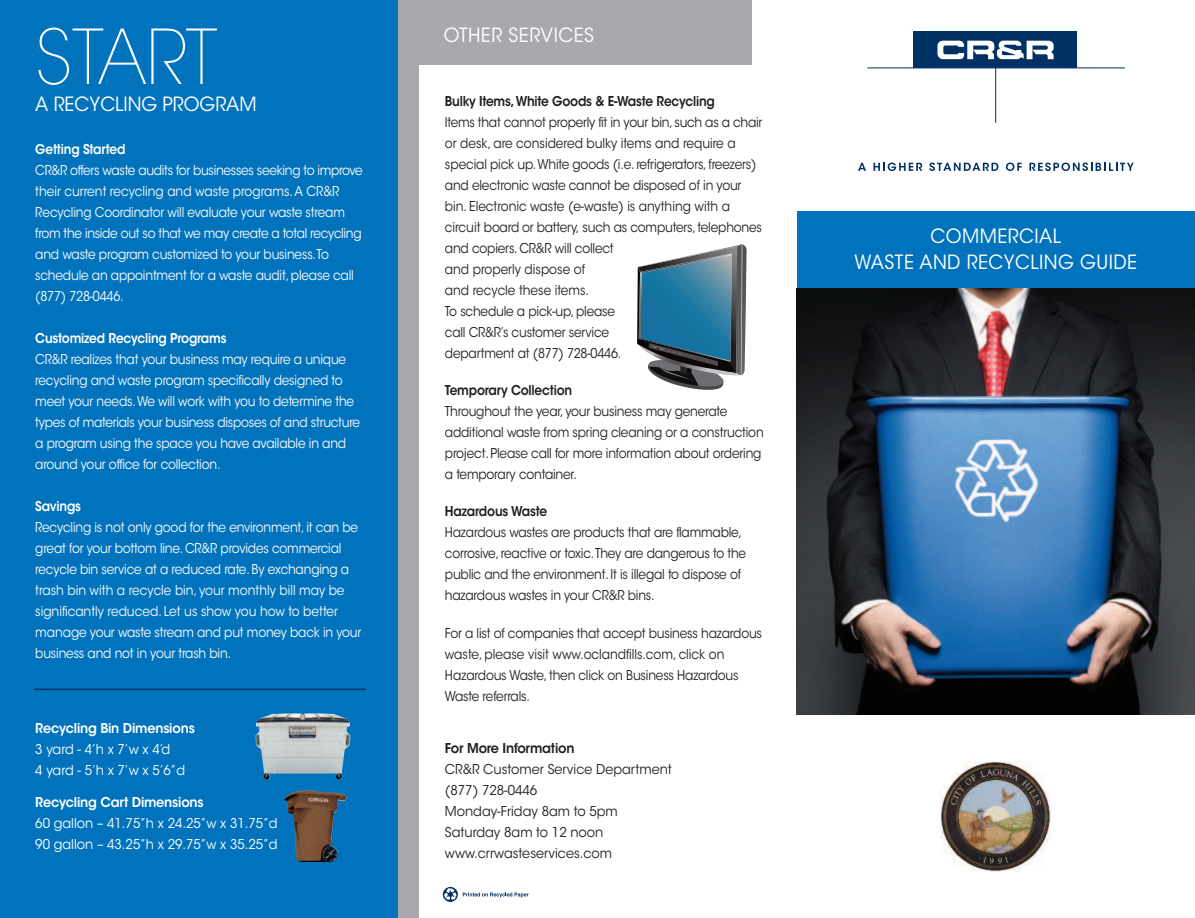
<style>
.page{position:relative;width:1195px;height:918px;background:#fff}
.page>*{position:absolute;margin:0;border:0;box-sizing:border-box;transform-origin:0 0}
.t1{font:200 75px "ITC Avant Garde Std";letter-spacing:-.005em;color:#fff;scale:.95 1}
.t2{font:19.5px/25.5px "ITC Avant Garde Std";letter-spacing:.025em;color:#fff;text-align:center;scale:.95 1}
.t3{font:19.5px "ITC Avant Garde Std";color:#fff;scale:.95 1}
.t4{font:13.5px/21px "ITC Avant Garde Std";letter-spacing:-.015em;color:#231f20;scale:.9 1}
.t5{font:13.5px/21px "ITC Avant Garde Std";letter-spacing:-.015em;color:#fff;scale:.9 1}
.t6{font:13.5px/21px "ITC Avant Garde Std";letter-spacing:-.015em;color:#231f20;scale:.95 1}
.t7{font:13.5px/21px "ITC Avant Garde Std";letter-spacing:-.015em;color:#fff;scale:.95 1}
.t8{font:600 13.5px "ITC Avant Garde Std";letter-spacing:-.015em;color:#231f20;scale:.9 1}
.t9{font:600 13.5px "ITC Avant Garde Std";letter-spacing:-.015em;color:#fff;scale:.9 1}
.t10{font:600 13.5px "ITC Avant Garde Std";letter-spacing:-.015em;color:#fff;scale:.95 1}
.t11{font:600 13.5px "ITC Avant Garde Std";letter-spacing:-.015em;color:#231f20;scale:.95 1}
</style>
<div class="page">
<div style="left:412px;top:0;width:339px;height:65px;background:#a8a9ad"></div>
<div style="left:0;top:0;width:398px;height:918px;background:#0073bc"></div>
<hr style="left:995px;top:66px;width:1px;height:57px;background:#003163">
<hr style="left:867px;top:67px;width:258px;height:1px;background:#003163">
<div style="left:914px;top:31px;width:163px;height:37px;background:#003163"></div>
<svg style="left:937px;top:41px;width:117px;height:18px"></svg>
<svg style="left:858px;top:163px;width:8px;height:8px"></svg>
<svg style="left:873px;top:163px;width:49px;height:8px"></svg>
<svg style="left:929px;top:163px;width:69px;height:8px"></svg>
<svg style="left:1006px;top:163px;width:16px;height:8px"></svg>
<svg style="left:1029px;top:163px;width:105px;height:8px"></svg>
<img style="left:941px;top:762px;width:110px;height:110px">
<div style="left:797px;top:212px;width:398px;height:78px;background:#0073bc"></div>
<img style="left:797px;top:289px;width:398px;height:426px">
<svg style="left:443px;top:887px;width:86px;height:15px"></svg>
<svg style="left:637px;top:244px;width:110px;height:146px"></svg>
<img style="left:315px;top:713px;width:35px;height:12px">
<img style="left:331px;top:798px;width:15px;height:62px">
<hr style="left:34px;top:689px;width:332px;height:1px;background:#003163">
<div style="left:398px;top:0;width:21px;height:918px;background:#a8a9ad"></div>
<h1 class="t1" style="left:35px;top:28px;width:193px">START</h1>
<h2 class="t3" style="left:35px;top:97px;width:234px">A RECYCLING PROGRAM</h2>
<p class="t9" style="left:35px;top:144px;width:102px">Getting Started</p>
<p class="t5" style="left:35px;top:160px;width:365px">CR&amp;R offers waste audits for businesses seeking to improve their current recycling and waste programs.A CR&amp;R Recycling Coordinator will evaluate your waste stream from the inside out so that we may create a total recycling and waste program customized to your business.To schedule an appointment for a waste audit, please call (877) 728-0446.</p>
<p class="t9" style="left:35px;top:333px;width:214px">Customized Recycling Programs</p>
<p class="t5" style="left:35px;top:349px;width:363px">CR&amp;R realizes that your business may require a unique recycling and waste program specifically designed to meet your needs.We will work with you to determine the types of materials your business disposes of and structure a program using the space you have available in and around your office for collection.</p>
<p class="t9" style="left:35px;top:501px;width:52px">Savings</p>
<p class="t5" style="left:35px;top:517px;width:364px">Recycling is not only good for the environment, it can be great for your bottom line. CR&amp;R provides commercial recycle bin service at a reduced rate. By exchanging a trash bin with a recycle bin, your monthly bill may be significantly reduced. Let us show you how to better manage your waste stream and put money back in your business and not in your trash bin.</p>
<p class="t10" style="left:35px;top:723px;width:169px">Recycling Bin Dimensions</p>
<p class="t7" style="left:35px;top:740px;width:159px">3 yard - 4’h x 7’w x 4’d<br>4 yard - 5’h x 7’w x 5’6”d</p>
<p class="t10" style="left:35px;top:797px;width:179px">Recycling Cart Dimensions</p>
<p class="t7" style="left:35px;top:814px;width:257px">60 gallon – 41.75”h x 24.25”w x 31.75”d<br>90 gallon – 43.25”h x 29.75”w x 35.25”d</p>
<h2 class="t2" style="left:444px;top:24px;width:160px">OTHER SERVICES</h2>
<p class="t8" style="left:445px;top:96px;width:302px">Bulky Items,White Goods &amp; E-Waste Recycling</p>
<p class="t4" style="left:445px;top:113px;width:354px">Items that cannot properly fit in your bin, such as a chair or desk, are considered bulky items and require a special pick up.White goods (i.e. refrigerators, freezers) and electronic waste cannot be disposed of in your bin. Electronic waste (e-waste) is anything with a circuit board or battery, such as computers, telephones and copiers. CR&amp;R will collect<br>and properly dispose of<br>and recycle these items.<br>To schedule a pick-up, please<br>call CR&amp;R’s customer service<br>department at (877) 728-0446.</p>
<p class="t8" style="left:445px;top:385px;width:143px">Temporary Collection</p>
<p class="t4" style="left:445px;top:402px;width:356px">Throughout the year, your business may generate additional waste from spring cleaning or a construction project. Please call for more information about ordering a temporary container.</p>
<p class="t8" style="left:445px;top:506px;width:115px">Hazardous Waste</p>
<p class="t4" style="left:445px;top:523px;width:336px">Hazardous wastes are products that are flammable, corrosive, reactive or toxic.They are dangerous to the public and the environment. It is illegal to dispose of hazardous wastes in your CR&amp;R bins.</p>
<p class="t4" style="left:445px;top:623px;width:354px">For a list of companies that accept business hazardous waste, please visit www.oclandfills.com, click on Hazardous Waste, then click on Business Hazardous Waste referrals.</p>
<p class="t11" style="left:445px;top:743px;width:138px">For More Information</p>
<p class="t6" style="left:445px;top:760px;width:241px">CR&amp;R Customer Service Department (877) 728-0446<br>Monday-Friday 8am to 5pm<br>Saturday 8am to 12 noon www.crrwasteservices.com</p>
<h2 class="t2" style="left:854px;top:225px;width:299px">COMMERCIAL<br>WASTE AND RECYCLING GUIDE</h2>
</div>
